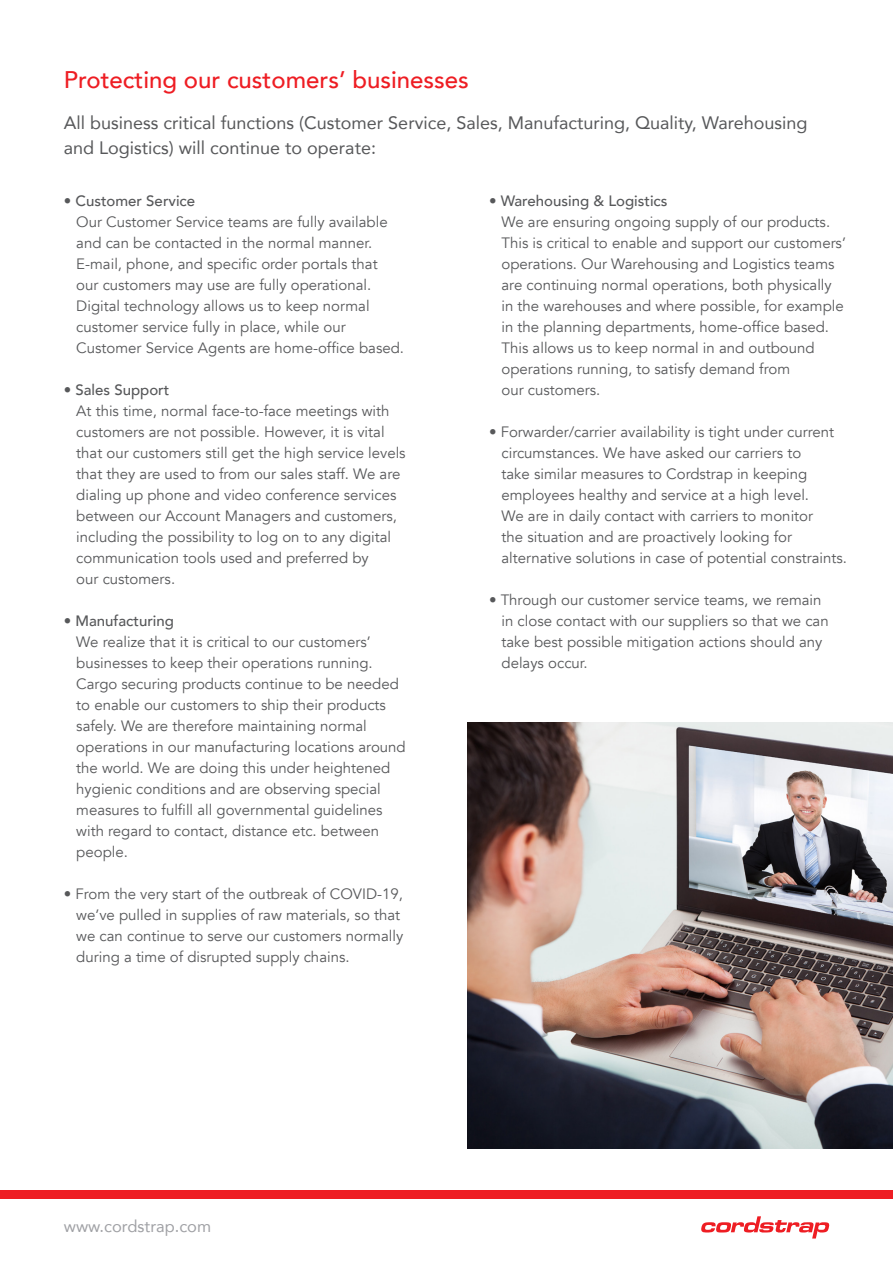
<style>
.page{position:relative;width:893px;height:1263px;background:#fff}
.page>*{position:absolute;margin:0;border:0;box-sizing:border-box;transform-origin:0 0}
.t1{font:500 24px "Avenir";color:#ee1d23}
.t2{font:18px "Avenir";color:#57585a}
.t3{font:16.5px "Avenir";color:#a0a1a5}
.t4{font:15px "Avenir";color:#57585a}
.t5{font:500 15px "Avenir";color:#57585a}
</style>
<div class="page">
<svg style="left:701px;top:1216px;width:129px;height:22px"></svg>
<div style="left:0;top:1191px;width:893px;height:8px;background:#ee1d23"></div>
<img style="left:468px;top:723px;width:425px;height:425px">
<p class="t1" style="left:64px;top:59px;width:407px">Protecting our customers’ businesses</p>
<p class="t2" style="left:64px;top:108px;width:745px">All business critical functions (Customer Service, Sales, Manufacturing, Quality, Warehousing</p>
<p class="t2" style="left:64px;top:133px;width:314px">and Logistics) will continue to operate:</p>
<p class="t5" style="left:64px;top:188px;width:133px">• Customer Service</p>
<p class="t4" style="left:76px;top:213px;width:313px">Our Customer Service teams are fully available</p>
<p class="t4" style="left:76px;top:234px;width:297px">and can be contacted in the normal manner.</p>
<p class="t4" style="left:76px;top:255px;width:303px">E-mail, phone, and specific order portals that</p>
<p class="t4" style="left:76px;top:276px;width:297px">our customers may use are fully operational.</p>
<p class="t4" style="left:76px;top:297px;width:295px">Digital technology allows us to keep normal</p>
<p class="t4" style="left:76px;top:318px;width:271px">customer service fully in place, while our</p>
<p class="t4" style="left:76px;top:339px;width:329px">Customer Service Agents are home-office based.</p>
<p class="t5" style="left:64px;top:377px;width:107px">• Sales Support</p>
<p class="t4" style="left:76px;top:402px;width:315px">At this time, normal face-to-face meetings with</p>
<p class="t4" style="left:76px;top:423px;width:310px">customers are not possible. However, it is vital</p>
<p class="t4" style="left:76px;top:444px;width:331px">that our customers still get the high service levels</p>
<p class="t4" style="left:76px;top:465px;width:326px">that they are used to from our sales staff. We are</p>
<p class="t4" style="left:76px;top:486px;width:322px">dialing up phone and video conference services</p>
<p class="t4" style="left:76px;top:507px;width:322px">between our Account Managers and customers,</p>
<p class="t4" style="left:76px;top:528px;width:316px">including the possibility to log on to any digital</p>
<p class="t4" style="left:76px;top:549px;width:294px">communication tools used and preferred by</p>
<p class="t4" style="left:76px;top:570px;width:100px">our customers.</p>
<p class="t5" style="left:64px;top:608px;width:112px">• Manufacturing</p>
<p class="t4" style="left:76px;top:633px;width:296px">We realize that it is critical to our customers’</p>
<p class="t4" style="left:76px;top:654px;width:298px">businesses to keep their operations running.</p>
<p class="t4" style="left:76px;top:675px;width:324px">Cargo securing products continue to be needed</p>
<p class="t4" style="left:76px;top:696px;width:311px">to enable our customers to ship their products</p>
<p class="t4" style="left:76px;top:717px;width:292px">safely. We are therefore maintaining normal</p>
<p class="t4" style="left:76px;top:738px;width:331px">operations in our manufacturing locations around</p>
<p class="t4" style="left:76px;top:759px;width:316px">the world. We are doing this under heightened</p>
<p class="t4" style="left:76px;top:780px;width:306px">hygienic conditions and are observing special</p>
<p class="t4" style="left:76px;top:801px;width:308px">measures to fulfill all governmental guidelines</p>
<p class="t4" style="left:76px;top:822px;width:305px">with regard to contact, distance etc. between</p>
<p class="t4" style="left:76px;top:843px;width:53px">people.</p>
<p class="t4" style="left:64px;top:885px;width:341px">• From the very start of the outbreak of COVID-19,</p>
<p class="t4" style="left:76px;top:906px;width:325px">we’ve pulled in supplies of raw materials, so that</p>
<p class="t4" style="left:76px;top:927px;width:328px">we can continue to serve our customers normally</p>
<p class="t4" style="left:76px;top:948px;width:275px">during a time of disrupted supply chains.</p>
<p class="t5" style="left:489px;top:188px;width:180px">• Warehousing &amp; Logistics</p>
<p class="t4" style="left:501px;top:213px;width:330px">We are ensuring ongoing supply of our products.</p>
<p class="t4" style="left:501px;top:234px;width:346px">This is critical to enable and support our customers’</p>
<p class="t4" style="left:501px;top:255px;width:335px">operations. Our Warehousing and Logistics teams</p>
<p class="t4" style="left:501px;top:276px;width:332px">are continuing normal operations, both physically</p>
<p class="t4" style="left:501px;top:297px;width:344px">in the warehouses and where possible, for example</p>
<p class="t4" style="left:501px;top:318px;width:329px">in the planning departments, home-office based.</p>
<p class="t4" style="left:501px;top:339px;width:315px">This allows us to keep normal in and outbound</p>
<p class="t4" style="left:501px;top:360px;width:290px">operations running, to satisfy demand from</p>
<p class="t4" style="left:501px;top:381px;width:100px">our customers.</p>
<p class="t4" style="left:489px;top:423px;width:347px">• Forwarder/carrier availability is tight under current</p>
<p class="t4" style="left:501px;top:444px;width:301px">circumstances. We have asked our carriers to</p>
<p class="t4" style="left:501px;top:465px;width:307px">take similar measures to Cordstrap in keeping</p>
<p class="t4" style="left:501px;top:486px;width:309px">employees healthy and service at a high level.</p>
<p class="t4" style="left:501px;top:507px;width:313px">We are in daily contact with carriers to monitor</p>
<p class="t4" style="left:501px;top:528px;width:292px">the situation and are proactively looking for</p>
<p class="t4" style="left:501px;top:549px;width:347px">alternative solutions in case of potential constraints.</p>
<p class="t4" style="left:489px;top:591px;width:334px">• Through our customer service teams, we remain</p>
<p class="t4" style="left:501px;top:612px;width:329px">in close contact with our suppliers so that we can</p>
<p class="t4" style="left:501px;top:633px;width:322px">take best possible mitigation actions should any</p>
<p class="t4" style="left:501px;top:654px;width:88px">delays occur.</p>
<p class="t3" style="left:64px;top:1213px;width:149px">www.cordstrap.com</p>
</div>
